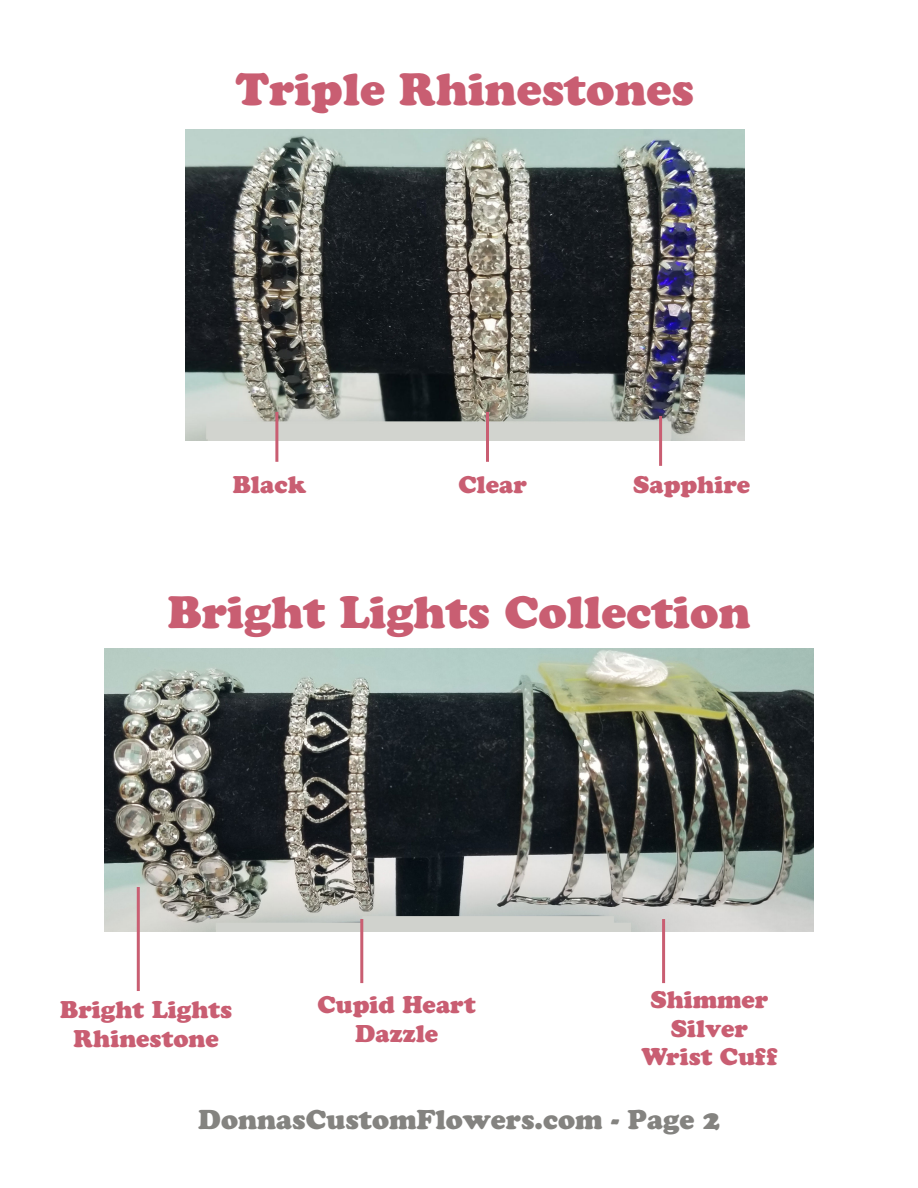
<style>
.page{position:relative;width:918px;height:1188px;background:#fff}
.page>*{position:absolute;margin:0;border:0;box-sizing:border-box;transform-origin:0 0}
.t1{font:45px "Cooper Black Std";color:#c95e72}
.t2{font:27px "Cooper Black Std";color:#848380}
.t3{font:24px "Cooper Black Std";color:#c95e72}
</style>
<div class="page">
<img style="left:185px;top:129px;width:560px;height:312px">
<hr style="left:275px;top:412px;width:3px;height:50px;background:#c95e72">
<hr style="left:486px;top:412px;width:3px;height:50px;background:#c95e72">
<hr style="left:659px;top:416px;width:3px;height:50px;background:#c95e72">
<img style="left:105px;top:649px;width:709px;height:282px">
<hr style="left:137px;top:887px;width:3px;height:104px;background:#c95e72">
<hr style="left:360px;top:919px;width:3px;height:64px;background:#c95e72">
<hr style="left:662px;top:919px;width:3px;height:64px;background:#c95e72">
<p class="t1" style="left:236px;top:62px;width:460px">Triple Rhinestones</p>
<p class="t3" style="left:233px;top:470px;width:75px">Black</p>
<p class="t3" style="left:458px;top:470px;width:70px">Clear</p>
<p class="t3" style="left:633px;top:470px;width:119px">Sapphire</p>
<p class="t1" style="left:168px;top:585px;width:584px">Bright Lights Collection</p>
<p class="t3" style="left:60px;top:995px;width:173px">Bright Lights</p>
<p class="t3" style="left:74px;top:1024px;width:147px">Rhinestone</p>
<p class="t3" style="left:317px;top:991px;width:160px">Cupid Heart</p>
<p class="t3" style="left:355px;top:1019px;width:85px">Dazzle</p>
<p class="t3" style="left:651px;top:985px;width:119px">Shimmer</p>
<p class="t3" style="left:671px;top:1014px;width:79px">Silver</p>
<p class="t3" style="left:641px;top:1043px;width:138px">Wrist Cuff</p>
<p class="t2" style="left:198px;top:1103px;width:523px">DonnasCustomFlowers.com - Page 2</p>
</div>
